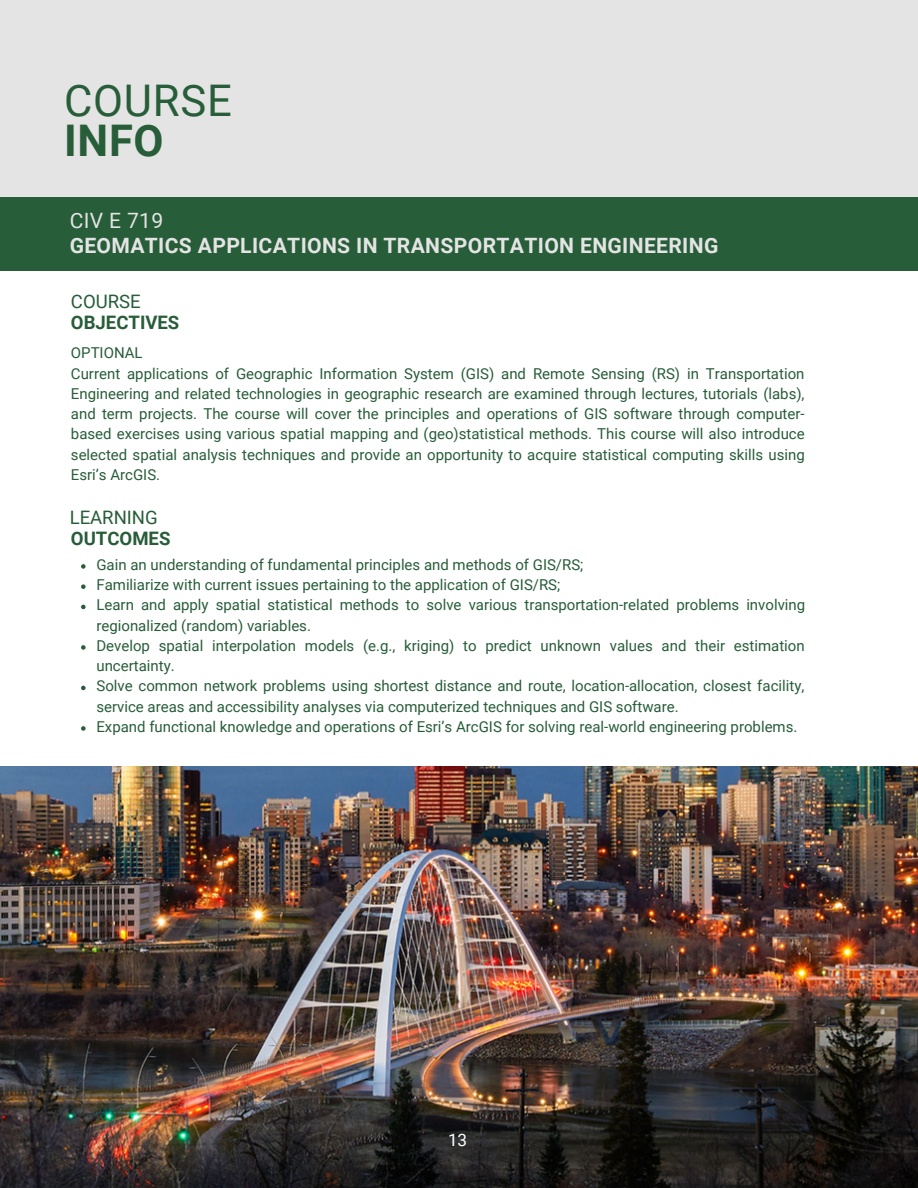
<style>
.page{position:relative;width:918px;height:1188px;background:#fff}
.page>*{position:absolute;margin:0;border:0;box-sizing:border-box;transform-origin:0 0}
.t1{font:43.65px "Roboto";letter-spacing:.015em;color:#275d38}
.t2{font:700 43.65px "Roboto";color:#275d38}
.t3{font:700 21.15px "Roboto";letter-spacing:.015em;color:#e4e4e4}
.t4{font:21.15px "Roboto";letter-spacing:.015em;color:#e4e4e4}
.t5{font:700 18.6px "Roboto";color:#275d38}
.t6{font:18.6px "Roboto";color:#275d38}
.t7{font:17.1px "Roboto";color:#fff}
.t8{font:15px/20.2px "Roboto";color:#275d38}
</style>
<div class="page">
<div style="left:0;top:0;width:918px;height:197px;background:#e4e4e4"></div>
<img style="left:0;top:767px;width:918px;height:421px">
<svg style="left:81px;top:564px;width:5px;height:5px"></svg>
<svg style="left:81px;top:584px;width:5px;height:5px"></svg>
<svg style="left:81px;top:605px;width:5px;height:4px"></svg>
<svg style="left:81px;top:645px;width:5px;height:5px"></svg>
<svg style="left:81px;top:686px;width:5px;height:4px"></svg>
<svg style="left:81px;top:726px;width:5px;height:5px"></svg>
<div style="left:0;top:197px;width:918px;height:74px;background:#275d38"></div>
<p class="t1" style="left:64px;top:75px;width:169px">COURSE</p>
<p class="t2" style="left:64px;top:115px;width:101px">INFO</p>
<p class="t4" style="left:70px;top:208px;width:95px">CIV E 719</p>
<p class="t3" style="left:70px;top:233px;width:650px">GEOMATICS APPLICATIONS IN TRANSPORTATION ENGINEERING</p>
<p class="t6" style="left:71px;top:291px;width:71px">COURSE</p>
<p class="t5" style="left:71px;top:312px;width:110px">OBJECTIVES</p>
<p class="t8" style="left:71px;top:343px;width:73px">OPTIONAL</p>
<p class="t8" style="left:71px;top:363px;width:735px;text-align:justify">Current applications of Geographic Information System (GIS) and Remote Sensing (RS) in Transportation Engineering and related technologies in geographic research are examined through lectures, tutorials (labs), and term projects. The course will cover the principles and operations of GIS software through computer&shy;based exercises using various spatial mapping and (geo)statistical methods. This course will also introduce selected spatial analysis techniques and provide an opportunity to acquire statistical computing skills using Esri’s ArcGIS.</p>
<p class="t6" style="left:70px;top:507px;width:90px">LEARNING</p>
<p class="t5" style="left:71px;top:528px;width:101px">OUTCOMES</p>
<p class="t8" style="left:96px;top:555px;width:489px">Gain an understanding of fundamental principles and methods of GIS/RS;</p>
<p class="t8" style="left:96px;top:575px;width:465px">Familiarize with current issues pertaining to the application of GIS/RS;</p>
<p class="t8" style="left:96px;top:595px;width:710px">Learn and apply spatial statistical methods to solve various transportation-related problems involving regionalized (random) variables.</p>
<p class="t8" style="left:96px;top:636px;width:710px">Develop spatial interpolation models (e.g., kriging) to predict unknown values and their estimation uncertainty.</p>
<p class="t8" style="left:96px;top:676px;width:709px">Solve common network problems using shortest distance and route, location-allocation, closest facility, service areas and accessibility analyses via computerized techniques and GIS software.</p>
<p class="t8" style="left:96px;top:717px;width:703px">Expand functional knowledge and operations of Esri’s ArcGIS for solving real-world engineering problems.</p>
<p class="t7" style="left:448px;top:1130px;width:21px">13</p>
</div>
